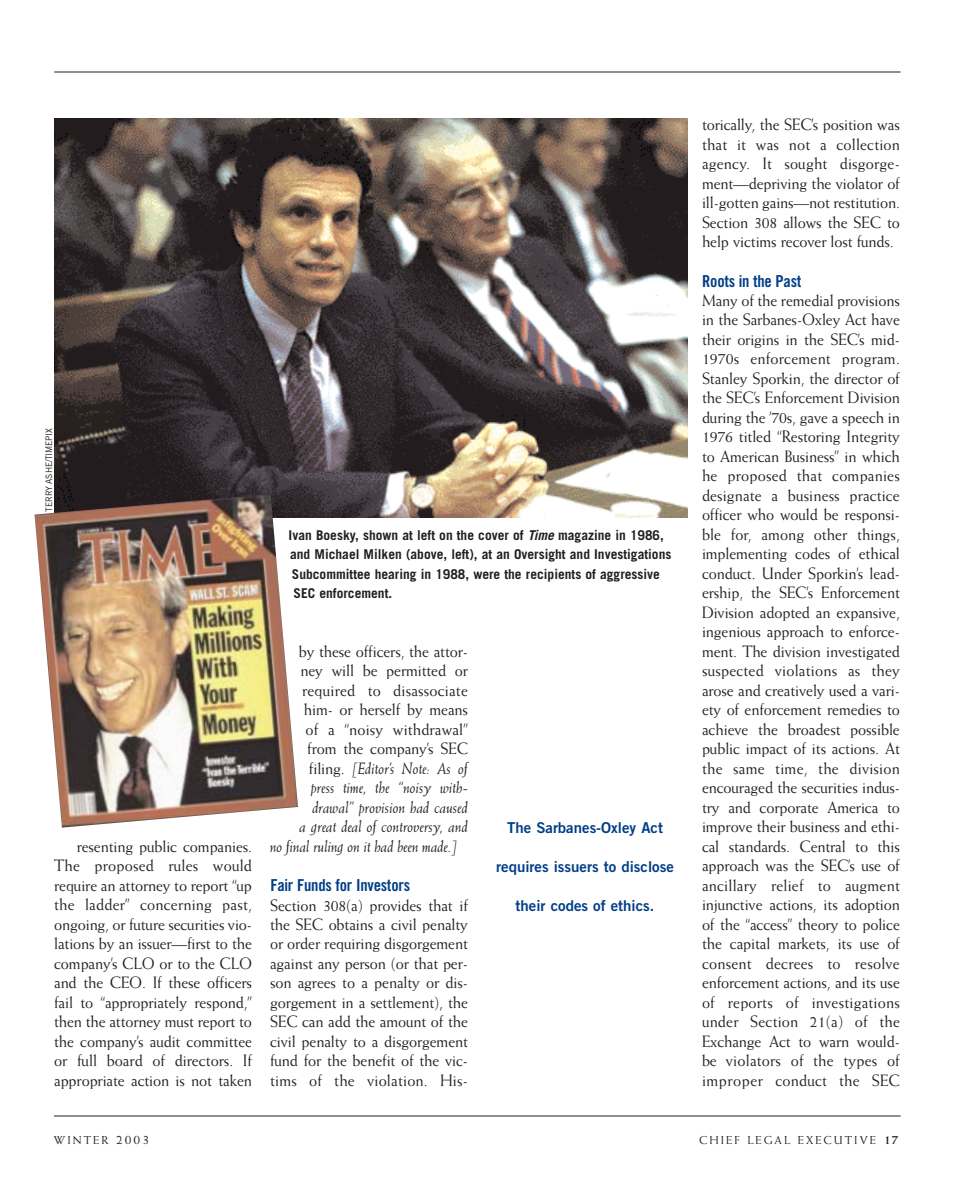
<style>
.page{position:relative;width:972px;height:1188px;background:#fff}
.page>*{position:absolute;margin:0;border:0;box-sizing:border-box;transform-origin:0 0}
.t1{font:16.5px/19.5px "Weiss";letter-spacing:-.01em;color:#231f1f;text-align:justify;scale:.95 1}
.t2{font:italic 16.5px "Weiss";letter-spacing:-.01em;color:#231f1f;scale:.95 1}
.t3{font:16.5px "Trade Gothic Bold Cond Twenty";letter-spacing:-.015em;color:#003e88}
.t4{font:16.5px "Weiss";letter-spacing:.01em;color:#231f1f;scale:.95 1}
.t5{font:15px "Trade Gothic Bold Two";color:#003e88}
.t6{font:700 13.5px/19.5px "Trade Gothic";color:#231f1f}
.t7{font:11.55px "Weiss";letter-spacing:.175em;color:#231f1f}
.t8{font:9px "Trade Gothic";letter-spacing:-.02em;color:#231f1f;scale:.95 1}
.s1{font-style:italic}
.s2{font-style:normal}
.s3{font-size:13.5px}
.s4{font-weight:700;font-size:13.5px}
</style>
<div class="page">
<hr style="left:54px;top:72px;width:847px;height:1px;background:#231f1f">
<hr style="left:54px;top:1116px;width:847px;height:1px;background:#231f1f">
<img style="left:54px;top:119px;width:634px;height:399px">
<img style="left:34px;top:494px;width:264px;height:334px">
<p class="t8" style="left:46px;top:512px;width:89px;rotate:-90deg">TERRY ASHE/TIMEPIX</p>
<p class="t6" style="left:289px;top:527px;width:384px">Ivan Boesky, shown at left on the cover of <span class="s1">Time</span> magazine in 1986, and Michael Milken (above, left), at an Oversight and Investigations Subcommittee hearing in 1988, were the recipients of aggressive SEC enforcement.</p>
<p class="t1" style="left:54px;top:838px;width:210px;text-indent:23px">resenting public companies.<br>The proposed rules would require an attorney to report “up the ladder” concerning past, ongoing, or future securities vio&shy;lations by an issuer—first to the company’s CLO or to the CLO and the CEO. If these officers fail to “appropriately respond,” then the attorney must report to the company’s audit committee or full board of directors. If appropriate action is not taken</p>
<p class="t1" style="left:299px;top:643px;width:180px">by these officers, the attor-</p>
<p class="t1" style="left:300px;top:662px;width:178px">ney will be permitted or</p>
<p class="t4" style="left:302px;top:684px;width:176px">required to disassociate</p>
<p class="t1" style="left:304px;top:701px;width:174px">him- or herself by means</p>
<p class="t1" style="left:306px;top:721px;width:173px">of a “noisy withdrawal”</p>
<p class="t1" style="left:307px;top:740px;width:171px">from the company’s SEC</p>
<p class="t2" style="left:309px;top:762px;width:169px"><span class="s2">filing.</span> [Editor’s Note: As of</p>
<p class="t2" style="left:311px;top:781px;width:167px">press time, the “noisy with-</p>
<p class="t2" style="left:312px;top:801px;width:165px">drawal” provision had caused</p>
<p class="t2" style="left:300px;top:820px;width:179px">a great deal of controversy, and</p>
<p class="t2" style="left:270px;top:840px;width:198px">no final ruling on it had been made.]</p>
<p class="t3" style="left:270px;top:879px;width:141px">Fair Funds for Investors</p>
<p class="t1" style="left:270px;top:896px;width:210px">Section 308(a) provides that if the SEC obtains a civil penalty or order requiring disgorgement against any person (or that per&shy;son agrees to a penalty or dis&shy;gorgement in a settlement), the SEC can add the amount of the civil penalty to a disgorgement fund for the benefit of the vic&shy;tims of the violation. His-</p>
<p class="t5" style="left:507px;top:822px;width:157px">The Sarbanes-Oxley Act</p>
<p class="t5" style="left:496px;top:861px;width:179px">requires issuers to disclose</p>
<p class="t5" style="left:516px;top:900px;width:140px">their codes of ethics.</p>
<p class="t1" style="left:702px;top:116px;width:210px">torically, the SEC’s position was that it was not a collection agency. It sought disgorge&shy;ment—depriving the violator of ill-gotten gains—not restitution.<br>Section 308 allows the SEC to help victims recover lost funds.</p>
<p class="t3" style="left:702px;top:275px;width:101px">Roots in the Past</p>
<p class="t1" style="left:702px;top:292px;width:210px">Many of the remedial provisions in the Sarbanes-Oxley Act have their origins in the SEC’s mid-1970s enforcement program.<br>Stanley Sporkin, the director of the SEC’s Enforcement Division during the ’70s, gave a speech in 1976 titled “Restoring Integrity to American Business” in which he proposed that companies designate a business practice officer who would be responsi&shy;ble for, among other things, implementing codes of ethical conduct. Under Sporkin’s lead&shy;ership, the SEC’s Enforcement Division adopted an expansive, ingenious approach to enforce&shy;ment. The division investigated suspected violations as they arose and creatively used a vari&shy;ety of enforcement remedies to achieve the broadest possible public impact of its actions. At the same time, the division encouraged the securities indus&shy;try and corporate America to improve their business and ethi&shy;cal standards. Central to this approach was the SEC’s use of ancillary relief to augment injunctive actions, its adoption of the “access” theory to police the capital markets, its use of consent decrees to resolve enforcement actions, and its use of reports of investigations under Section 21(a) of the Exchange Act to warn would&shy;be violators of the types of improper conduct the SEC</p>
<p class="t7" style="left:54px;top:1135px;width:97px">WINTER <span class="s3">2003</span></p>
<p class="t7" style="left:699px;top:1135px;width:201px">CHIEF LEGAL EXECUTIVE <span class="s4">17</span></p>
</div>
